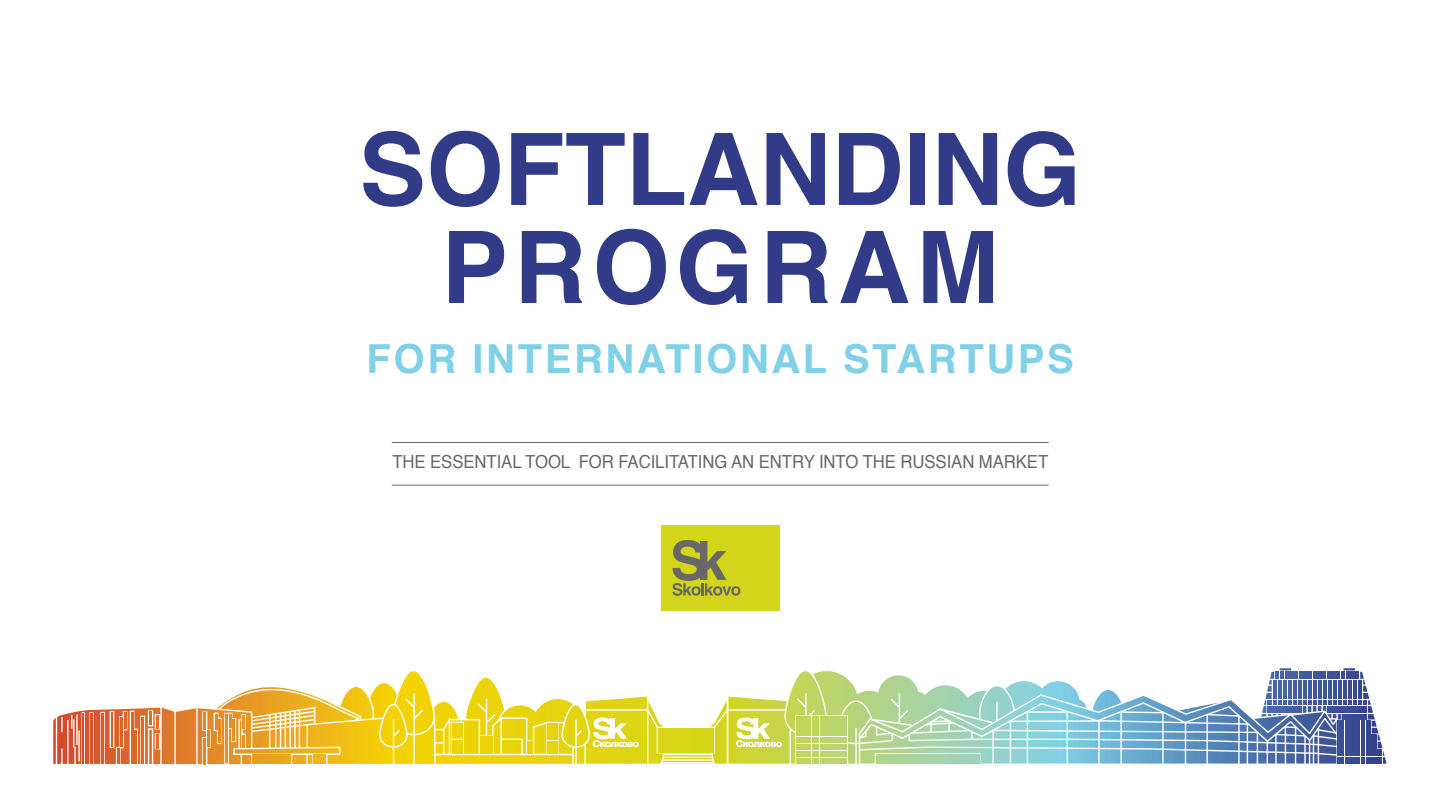
<style>
.page{position:relative;width:1440px;height:811px;background:#fff}
.page>*{position:absolute;margin:0;border:0;box-sizing:border-box;transform-origin:0 0}
.t1{font:700 100px/98px "Helvetica";color:#323b88;text-align:center}
.t2{font:700 40px "Helvetica";letter-spacing:.065em;color:#80d0e7}
.t3{font:18px "Helvetica";letter-spacing:-.005em;color:#6a6867;scale:.93 1}
</style>
<div class="page">
<hr style="left:392px;top:442px;width:657px;height:1px;background:#6a6867">
<hr style="left:392px;top:485px;width:657px;height:1px;background:#6a6867">
<div style="left:661px;top:525px;width:119px;height:85px;background:#d2d51a"></div>
<svg style="left:672px;top:540px;width:68px;height:56px"></svg>
<hr style="left:662px;top:763px;width:51px;height:1px;background:#f5f5c9">
<svg style="left:53px;top:671px;width:611px;height:93px"></svg>
<div style="left:658px;top:728px;width:55px;height:24px;background:#d7d518"></div>
<hr style="left:663px;top:758px;width:49px;height:1px;background:#d7d518">
<svg style="left:662px;top:760px;width:48px;height:2px"></svg>
<hr style="left:664px;top:755px;width:48px;height:1px;background:#e0e055">
<hr style="left:665px;top:753px;width:46px;height:1px;background:#eceb95">
<svg style="left:710px;top:668px;width:677px;height:95px"></svg>
<h1 class="t1" style="left:359px;top:122px;width:724px">SOFTLANDING<br>PROGRAM</h1>
<h2 class="t2" style="left:367px;top:326px;width:709px">FOR INTERNATIONAL STARTUPS</h2>
<p class="t3" style="left:392px;top:447px;width:707px">THE ESSENTIAL TOOL FOR FACILITATING AN ENTRY INTO THE RUSSIAN MARKET</p>
</div>
